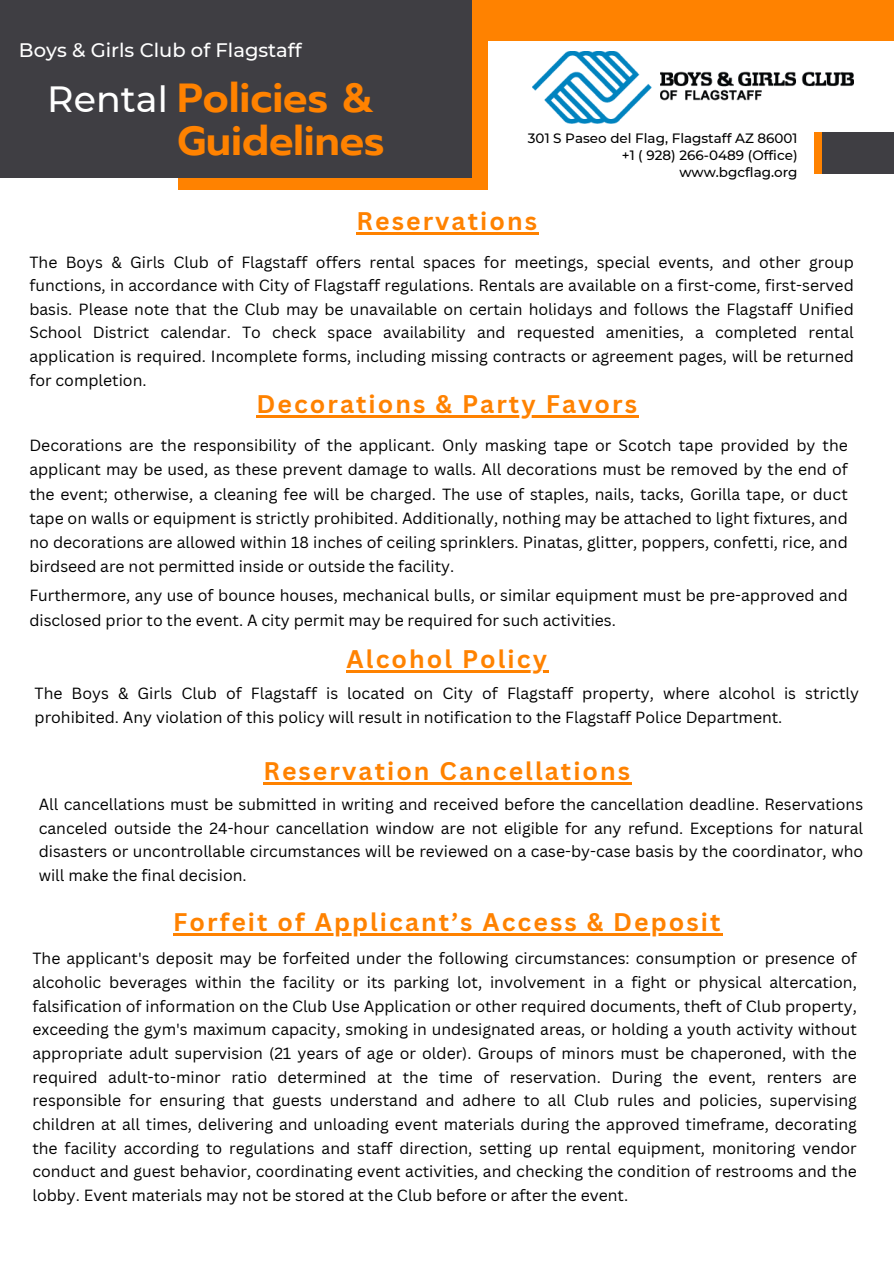
<style>
.page{position:relative;width:894px;height:1264px;background:#fff}
.page>*{position:absolute;margin:0;border:0;box-sizing:border-box;transform-origin:0 0}
.t1{font:600 40.5px/42.8px "Prompt";color:#ff8200;text-align:right}
.t2{font:700 24.75px "Canva Sans";letter-spacing:.085em;color:#ff8200}
.t3{font:500 19.5px "Montserrat";color:#fff}
.t4{font:15.75px/23.7px "Canva Sans";color:#000;text-align:justify}
.t5{font:500 13.5px "Montserrat";color:#000}
.s1{font-family:"Montserrat";font-weight:500;font-size:36.45px;color:#fff}
</style>
<div class="page">
<div style="left:434px;top:0;width:459px;height:41px;background:#ff8200"></div>
<div style="left:178px;top:0;width:309px;height:190px;background:#ff8200"></div>
<div style="left:0;top:0;width:472px;height:177px;background:#3f3e43"></div>
<div style="left:814px;top:132px;width:28px;height:41px;background:#ff8200"></div>
<div style="left:821px;top:132px;width:72px;height:41px;background:#3f3e43"></div>
<img style="left:532px;top:52px;width:321px;height:72px">
<hr style="left:356px;top:232px;width:183px;height:2px;background:#ff8200">
<hr style="left:256px;top:415px;width:383px;height:2px;background:#ff8200">
<hr style="left:346px;top:670px;width:203px;height:3px;background:#ff8200">
<hr style="left:263px;top:782px;width:369px;height:2px;background:#ff8200">
<hr style="left:173px;top:933px;width:549px;height:2px;background:#ff8200">
<p class="t3" style="left:19px;top:38px;width:284px">Boys &amp; Girls Club of Flagstaff</p>
<h1 class="t1" style="left:47px;top:77px;width:339px"><span class="s1">Rental</span> Policies &amp;<br>Guidelines</h1>
<p class="t5" style="left:527px;top:130px;width:271px">301 S Paseo del Flag, Flagstaff AZ 86001</p>
<p class="t5" style="left:621px;top:147px;width:177px">+1 ( 928) 266-0489 (Office)</p>
<p class="t5" style="left:679px;top:164px;width:120px">www.bgcflag.org</p>
<h3 class="t2" style="left:356px;top:203px;width:182px">Reservations</h3>
<h5 class="t4" style="left:29px;top:249px;width:825px">The Boys &amp; Girls Club of Flagstaff offers rental spaces for meetings, special events, and other group functions, in accordance with City of Flagstaff regulations. Rentals are available on a first-come, first-served basis. Please note that the Club may be unavailable on certain holidays and follows the Flagstaff Unified School District calendar. To check space availability and requested amenities, a completed rental application is required. Incomplete forms, including missing contracts or agreement pages, will be returned for completion.</h5>
<h3 class="t2" style="left:256px;top:386px;width:382px">Decorations &amp; Party Favors</h3>
<h5 class="t4" style="left:29px;top:433px;width:819px">Decorations are the responsibility of the applicant. Only masking tape or Scotch tape provided by the applicant may be used, as these prevent damage to walls. All decorations must be removed by the end of the event; otherwise, a cleaning fee will be charged. The use of staples, nails, tacks, Gorilla tape, or duct tape on walls or equipment is strictly prohibited. Additionally, nothing may be attached to light fixtures, and no decorations are allowed within 18 inches of ceiling sprinklers. Pinatas, glitter, poppers, confetti, rice, and birdseed are not permitted inside or outside the facility.</h5>
<h5 class="t4" style="left:29px;top:583px;width:819px">Furthermore, any use of bounce houses, mechanical bulls, or similar equipment must be pre-approved and disclosed prior to the event. A city permit may be required for such activities.</h5>
<h3 class="t2" style="left:346px;top:642px;width:202px">Alcohol Policy</h3>
<h5 class="t4" style="left:35px;top:681px;width:825px">The Boys &amp; Girls Club of Flagstaff is located on City of Flagstaff property, where alcohol is strictly prohibited. Any violation of this policy will result in notification to the Flagstaff Police Department.</h5>
<h3 class="t2" style="left:263px;top:753px;width:368px">Reservation Cancellations</h3>
<h5 class="t4" style="left:39px;top:792px;width:825px">All cancellations must be submitted in writing and received before the cancellation deadline. Reservations canceled outside the 24-hour cancellation window are not eligible for any refund. Exceptions for natural disasters or uncontrollable circumstances will be reviewed on a case-by-case basis by the coordinator, who will make the final decision.</h5>
<h3 class="t2" style="left:173px;top:904px;width:548px">Forfeit of Applicant’s Access &amp; Deposit</h3>
<h5 class="t4" style="left:32px;top:946px;width:825px">The applicant's deposit may be forfeited under the following circumstances: consumption or presence of alcoholic beverages within the facility or its parking lot, involvement in a fight or physical altercation, falsification of information on the Club Use Application or other required documents, theft of Club property, exceeding the gym's maximum capacity, smoking in undesignated areas, or holding a youth activity without appropriate adult supervision (21 years of age or older). Groups of minors must be chaperoned, with the required adult-to-minor ratio determined at the time of reservation. During the event, renters are responsible for ensuring that guests understand and adhere to all Club rules and policies, supervising children at all times, delivering and unloading event materials during the approved timeframe, decorating the facility according to regulations and staff direction, setting up rental equipment, monitoring vendor conduct and guest behavior, coordinating event activities, and checking the condition of restrooms and the lobby. Event materials may not be stored at the Club before or after the event.</h5>
</div>
